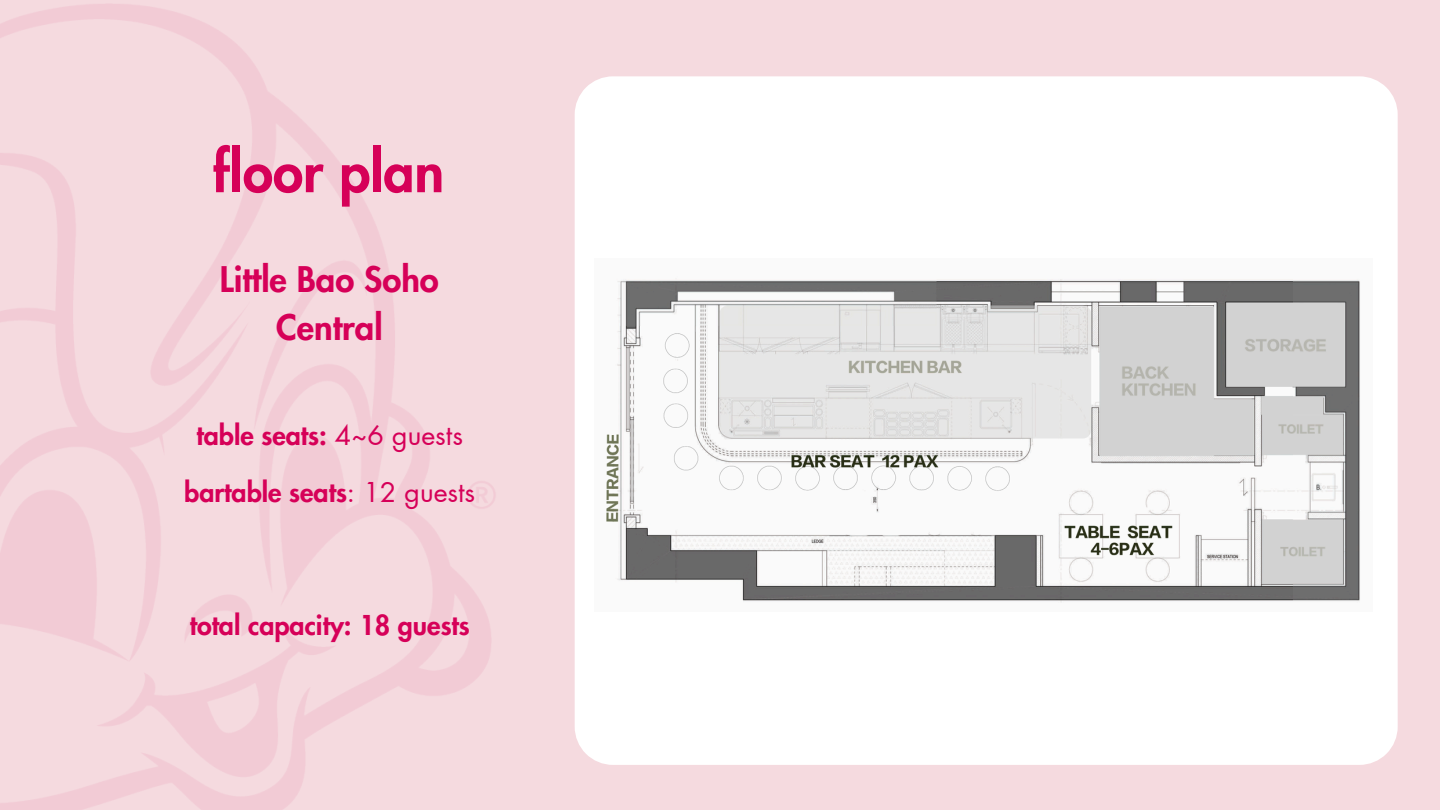
<style>
.page{position:relative;width:1440px;height:810px;background:#f5dadf}
.page>*{position:absolute;margin:0;border:0;box-sizing:border-box;transform-origin:0 0}
.t1{font:800 55px "Futura LT Pro";color:#d60058}
.t2{font:800 34.5px/48px "Futura LT Pro";color:#d60058;text-align:center}
.t3{font:800 26.7px "Futura LT Pro";color:#d60058}
.s1{font-weight:400}
</style>
<div class="page">
<div style="left:575px;top:76px;width:823px;height:689px;background:#fff"></div>
<img style="left:595px;top:259px;width:778px;height:352px">
<h1 class="t1" style="left:213px;top:147px;width:233px">floor plan</h1>
<p class="t2" style="left:220px;top:257px;width:221px">Little Bao Soho<br>Central</p>
<p class="t3" style="left:197px;top:423px;width:268px">table seats: <span class="s1">4~6 guests</span></p>
<p class="t3" style="left:184px;top:480px;width:292px">bartable seats<span class="s1">: 12 guests</span></p>
<h3 class="t3" style="left:190px;top:613px;width:282px">total capacity: 18 guests</h3>
</div>
